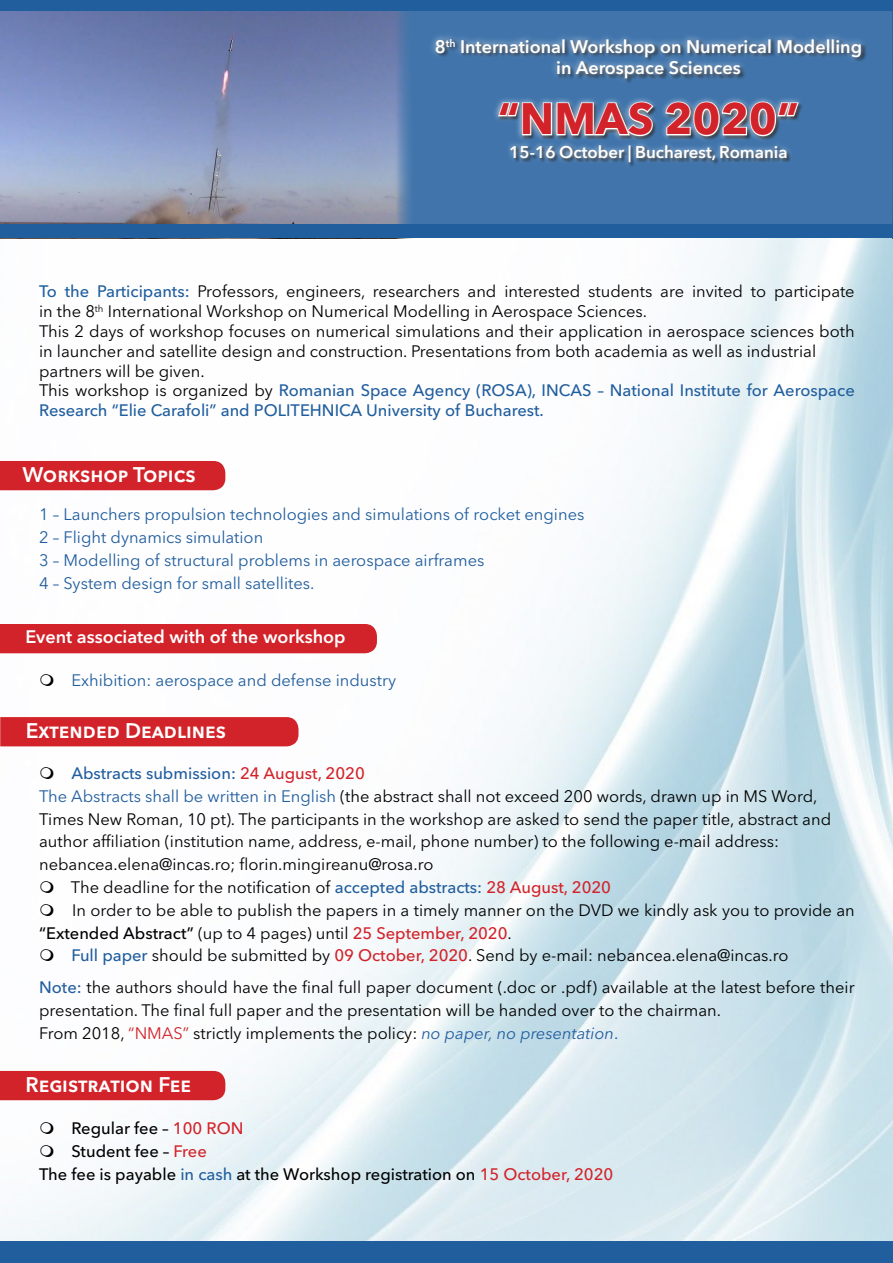
<style>
.page{position:relative;width:893px;height:1263px;background:#fff}
.page>*{position:absolute;margin:0;border:0;box-sizing:border-box;transform-origin:0 0}
.t1{font:700 43.65px "Avenir Next LT Pro";color:#d2232a}
.t2{font:600 21px "Avenir Next LT Pro";color:#fff}
.t3{font:600 18px/21.6px "Avenir Next LT Pro";color:#fff;text-align:center}
.t4{font:600 16.8px "Avenir Next LT Pro";color:#fff}
.t5{font:16.5px/19.8px "Avenir Next LT Pro";color:#000}
.t6{font:16.5px/22.8px "Avenir Next LT Pro";color:#215e9e}
.t7{font:500 16.5px "Avenir Next LT Pro";color:#000}
.t8{font:500 16.5px "Avenir Next LT Pro";color:#215e9e}
.s1{font-weight:500;color:#215e9e}
.s2{color:#d2232a}
.s3{color:#215e9e}
.s4{font-weight:500;color:#d2232a}
.s5{font-weight:400}
.s6{font-style:italic;color:#215e9e}
</style>
<div class="page">
<img style="left:0;top:238px;width:893px;height:1004px">
<div style="left:0;top:461px;width:225px;height:29px;background:#d2232a"></div>
<div style="left:393px;top:11px;width:500px;height:227px;background:#4074ab"></div>
<img style="left:0;top:11px;width:417px;height:214px">
<div style="left:0;top:0;width:893px;height:11px;background:#215e9e"></div>
<div style="left:0;top:225px;width:893px;height:13px;background:#215e9e"></div>
<div style="left:429px;top:32px;width:439px;height:54px;background:#fff;opacity:.75"></div>
<div style="left:505px;top:139px;width:288px;height:30px;background:#fff;opacity:.75"></div>
<div style="left:492px;top:95px;width:312px;height:47px;background:#fff;opacity:.75"></div>
<svg style="left:497px;top:101px;width:158px;height:36px;background:#9fafbf"></svg>
<svg style="left:664px;top:101px;width:136px;height:36px;background:#9aaabb"></svg>
<div style="left:0;top:717px;width:298px;height:29px;background:#d2232a"></div>
<div style="left:0;top:1242px;width:893px;height:21px;background:#215e9e"></div>
<div style="left:0;top:1071px;width:225px;height:29px;background:#d2232a"></div>
<div style="left:0;top:624px;width:377px;height:29px;background:#d2232a"></div>
<svg style="left:41px;top:767px;width:12px;height:12px"></svg>
<svg style="left:41px;top:881px;width:12px;height:12px"></svg>
<svg style="left:41px;top:904px;width:12px;height:12px"></svg>
<svg style="left:41px;top:949px;width:12px;height:12px"></svg>
<svg style="left:41px;top:1122px;width:12px;height:12px"></svg>
<svg style="left:41px;top:1145px;width:12px;height:12px"></svg>
<svg style="left:41px;top:674px;width:12px;height:12px"></svg>
<p class="t3" style="left:435px;top:35px;width:429px">8<sup>th</sup> International Workshop on Numerical Modelling in Aerospace Sciences</p>
<h1 class="t1" style="left:498px;top:92px;width:303px">“NMAS 2020”</h1>
<p class="t4" style="left:509px;top:142px;width:280px">15-16 October | Bucharest, Romania</p>
<p class="t5" style="left:39px;top:282px;width:817px"><span class="s1">To the Participants:</span> Professors, engineers, researchers and interested students are invited to participate in the 8<sup>th</sup> International Workshop on Numerical Modelling in Aerospace Sciences.<br>This 2 days of workshop focuses on numerical simulations and their application in aerospace sciences both in launcher and satellite design and construction. Presentations from both academia as well as industrial partners will be given.<br>This workshop is organized by <span class="s1">Romanian Space Agency (ROSA), INCAS – National Institute for Aerospace Research “Elie Carafoli” and POLITEHNICA University of Bucharest.</span></p>
<p class="t2" style="left:23px;top:461px;width:175px">Workshop Topics</p>
<p class="t6" style="left:39px;top:503px;width:547px">1 – Launchers propulsion technologies and simulations of rocket engines 2 – Flight dynamics simulation<br>3 – Modelling of structural problems in aerospace airframes<br>4 – System design for small satellites.</p>
<p class="t3" style="left:26px;top:625px;width:322px">Event associated with of the workshop</p>
<p class="t6" style="left:71px;top:669px;width:326px">Exhibition: aerospace and defense industry</p>
<p class="t2" style="left:26px;top:717px;width:202px">Extended Deadlines</p>
<p class="t8" style="left:71px;top:763px;width:295px">Abstracts submission: <span class="s2">24 August, 2020</span></p>
<p class="t5" style="left:39px;top:786px;width:780px"><span class="s3">The Abstracts shall be written in English</span> (the abstract shall not exceed 200 words, drawn up in MS Word,</p>
<p class="t5" style="left:39px;top:809px;width:793px">Times New Roman, 10 pt). The participants in the workshop are asked to send the paper title, abstract and</p>
<p class="t5" style="left:39px;top:832px;width:742px">author affiliation (institution name, address, e-mail, phone number) to the following e-mail address:</p>
<p class="t5" style="left:39px;top:854px;width:396px">nebancea.elena@incas.ro; florin.mingireanu@rosa.ro</p>
<p class="t5" style="left:71px;top:877px;width:542px">The deadline for the notification of <span class="s1">accepted abstracts:</span> <span class="s4">28 August, 2020</span></p>
<p class="t5" style="left:72px;top:900px;width:784px">In order to be able to publish the papers in a timely manner on the DVD we kindly ask you to provide an</p>
<p class="t7" style="left:39px;top:923px;width:474px">“Extended Abstract” <span class="s5">(up to 4 pages) until</span> <span class="s2">25 September, 2020</span><span class="s5">.</span></p>
<p class="t5" style="left:71px;top:946px;width:719px"><span class="s1">Full paper</span> should be submitted by <span class="s4">09 October, 2020</span>. Send by e-mail: nebancea.elena@incas.ro</p>
<p class="t5" style="left:39px;top:976px;width:817px;line-height:22.8px"><span class="s1">Note:</span> the authors should have the final full paper document (.doc or .pdf) available at the latest before their presentation. The final full paper and the presentation will be handed over to the chairman.<br>From 2018, <span class="s2">“NMAS”</span> strictly implements the policy: <span class="s6">no paper, no presentation</span><span class="s3">.</span></p>
<p class="t2" style="left:26px;top:1071px;width:167px">Registration Fee</p>
<p class="t7" style="left:71px;top:1118px;width:174px">Regular fee – <span class="s2">100 RON</span></p>
<p class="t7" style="left:71px;top:1141px;width:137px">Student fee – <span class="s2">Free</span></p>
<p class="t7" style="left:39px;top:1164px;width:576px">The fee is payable <span class="s3">in cash</span> at the Workshop registration on <span class="s2">15 October, 2020</span></p>
</div>
